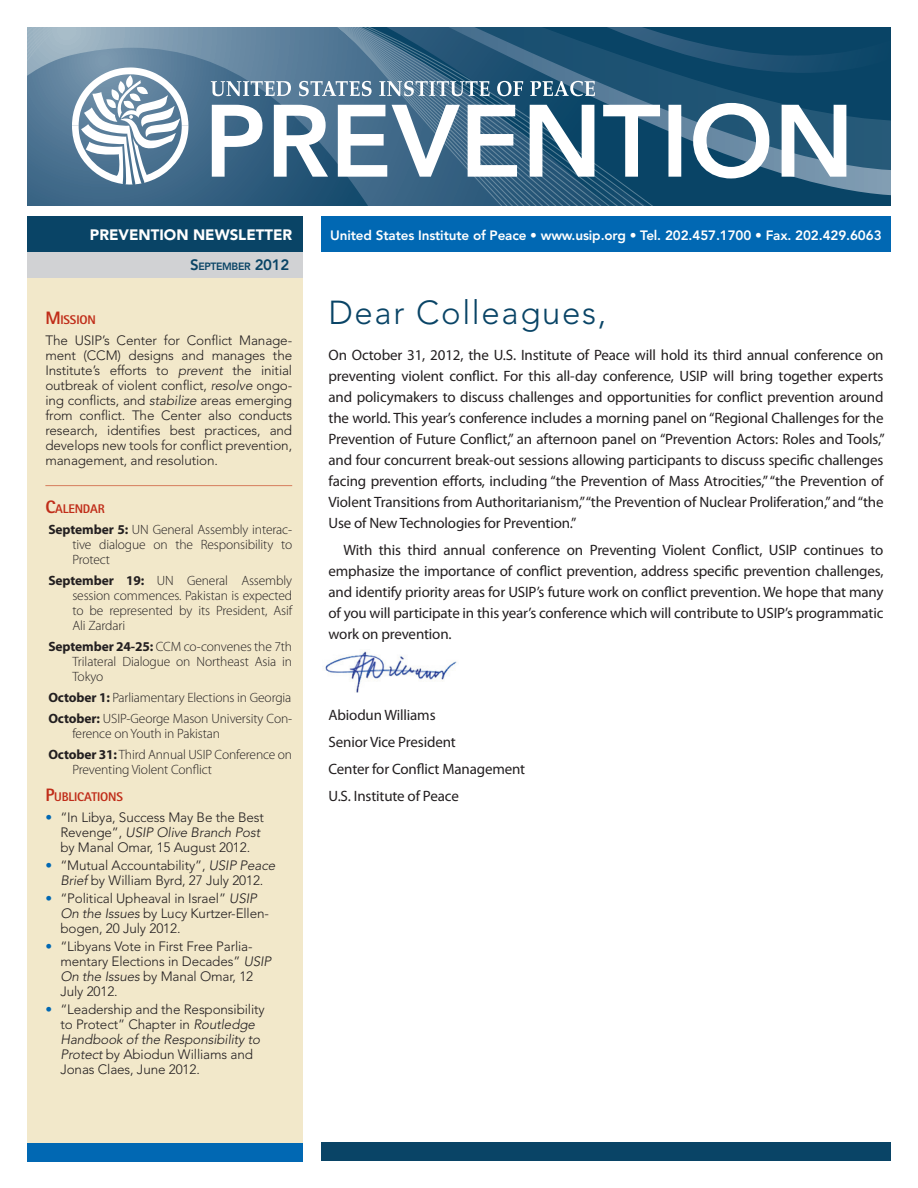
<style>
.page{position:relative;width:918px;height:1188px;background:#fff}
.page>*{position:absolute;margin:0;border:0;box-sizing:border-box;transform-origin:0 0}
.Kicker{font:300 33px "Avenir LT Std";letter-spacing:.05em;color:#094466}
.bodytext{font:15px/21px "Myriad Pro";letter-spacing:-.01em;color:#231f20;text-align:justify}
.bodytext_indent{font:15px/21px "Myriad Pro";letter-spacing:-.01em;color:#231f20;text-align:justify}
.t1{font:900 15px "Avenir LT Std";color:#fff}
.sidebar_bodytext{font:300 13.5px/15px "Avenir LT Std";letter-spacing:-.01em;color:#231f20}
.Calenbdar_bodytext{font:300 13.5px/15px "Myriad Pro";letter-spacing:-.01em;color:#231f20;text-align:justify}
.t2{font:800 13.5px "Avenir LT Std";letter-spacing:-.01em;color:#fff}
.Sidebar_H1{font:800 12.6px "Rotis Sans Serif";letter-spacing:-.015em;color:#c02d19}
.Left_author_Name{font:800 10.5px "Avenir LT Std";letter-spacing:-.035em;color:#094466}
.s1{font-size:15px}
.s2{font-size:18px}
.s3{font-style:italic}
.s4{font-weight:700}
.s5{color:#0168b3}
</style>
<div class="page">
<div style="left:27px;top:272px;width:276px;height:877px;background:#f2e8ca"></div>
<div style="left:321px;top:1143px;width:570px;height:18px;background:#094466"></div>
<div style="left:27px;top:1143px;width:276px;height:18px;background:#0168b3"></div>
<svg style="left:27px;top:27px;width:864px;height:179px;background:#356382"></svg>
<svg style="left:72px;top:67px;width:116px;height:118px"></svg>
<svg style="left:212px;top:103px;width:634px;height:76px"></svg>
<div style="left:321px;top:216px;width:570px;height:36px;background:#0168b3"></div>
<div style="left:27px;top:239px;width:276px;height:39px;background:#d1d2d4"></div>
<div style="left:27px;top:216px;width:276px;height:36px;background:#094466"></div>
<svg style="left:211px;top:81px;width:384px;height:15px"></svg>
<hr style="left:45px;top:485px;width:247px;height:1px;background:#d67c5c">
<img style="left:325px;top:651px;width:132px;height:42px">
<p class="t1" style="left:90px;top:225px;width:204px">PREVENTION NEWSLETTER</p>
<p class="t2" style="left:330px;top:227px;width:553px">United States Institute of Peace • www.usip.org • Tel. 202.457.1700 • Fax. 202.429.6063</p>
<p class="Left_author_Name" style="left:190px;top:260px;width:100px"><span class="s1">S</span>EPTEMBER <span class="s1">2012</span></p>
<p class="Sidebar_H1" style="left:45px;top:312px;width:52px"><span class="s2">M</span>ISSION</p>
<p class="sidebar_bodytext" style="left:45px;top:333px;width:248px;text-align:justify">The USIP’s Center for Conflict Manage&shy;ment (CCM) designs and manages the Institute’s efforts to <span class="s3">prevent</span> the initial outbreak of violent conflict, <span class="s3">resolve</span> ongo&shy;ing conflicts, and <span class="s3">stabilize</span> areas emerging from conflict. The Center also conducts research, identifies best practices, and develops new tools for conflict prevention, management, and resolution.</p>
<p class="Sidebar_H1" style="left:45px;top:501px;width:61px"><span class="s2">C</span>ALENDAR</p>
<p class="Calenbdar_bodytext" style="left:72px;top:522px;width:221px;text-indent:-24px"><span class="s4">September 5:</span> UN General Assembly interac&shy;tive dialogue on the Responsibility to Protect</p>
<p class="Calenbdar_bodytext" style="left:72px;top:573px;width:221px;text-indent:-24px"><span class="s4">September 19:</span> UN General Assembly session commences. Pakistan is expected to be represented by its President, Asif Ali Zardari</p>
<p class="Calenbdar_bodytext" style="left:72px;top:639px;width:221px;text-indent:-24px"><span class="s4">September 24-25:</span> CCM co-convenes the 7th Trilateral Dialogue on Northeast Asia in Tokyo</p>
<p class="Calenbdar_bodytext" style="left:48px;top:690px;width:244px"><span class="s4">October 1:</span> Parliamentary Elections in Georgia</p>
<p class="Calenbdar_bodytext" style="left:72px;top:711px;width:221px;text-indent:-24px"><span class="s4">October:</span> USIP-George Mason University Con&shy;ference on Youth in Pakistan</p>
<p class="Calenbdar_bodytext" style="left:72px;top:747px;width:221px;text-indent:-24px"><span class="s4">October 31:</span> Third Annual USIP Conference on<br>Preventing Violent Conflict</p>
<p class="Sidebar_H1" style="left:45px;top:789px;width:79px"><span class="s2">P</span>UBLICATIONS</p>
<p class="sidebar_bodytext" style="left:60px;top:810px;width:205px;text-indent:-15px"><span class="s5">•</span> “In Libya, Success May Be the Best<br>Revenge”, <span class="s3">USIP Olive Branch Post </span>by Manal Omar, 15 August 2012.</p>
<p class="sidebar_bodytext" style="left:45px;top:858px;width:231px;text-align:center"><span class="s5">•</span> “Mutual Accountability”, <span class="s3">USIP Peace<br>Brief</span> by William Byrd, 27 July 2012.</p>
<p class="sidebar_bodytext" style="left:60px;top:891px;width:210px;text-indent:-15px"><span class="s5">•</span> “Political Upheaval in Israel” <span class="s3">USIP<br>On the Issues</span> by Lucy Kurtzer-Ellen&shy;bogen, 20 July 2012.</p>
<p class="sidebar_bodytext" style="left:60px;top:939px;width:212px;text-indent:-15px"><span class="s5">•</span> “Libyans Vote in First Free Parlia&shy;mentary Elections in Decades” <span class="s3">USIP<br>On the Issues</span> by Manal Omar, 12<br>July 2012.</p>
<p class="sidebar_bodytext" style="left:60px;top:1002px;width:206px;text-indent:-15px"><span class="s5">•</span> “Leadership and the Responsibility to Protect” Chapter in <span class="s3">Routledge<br>Handbook of the Responsibility to<br>Protect</span> by Abiodun Williams and<br>Jonas Claes, June 2012.</p>
<p class="Kicker" style="left:329px;top:293px;width:279px">Dear Colleagues,</p>
<p class="bodytext" style="left:329px;top:344px;width:558px">On October 31, 2012, the U.S. Institute of Peace will hold its third annual conference on preventing violent conflict. For this all-day conference, USIP will bring together experts and policymakers to discuss challenges and opportunities for conflict prevention around the world. This year’s conference includes a morning panel on “Regional Challenges for the Prevention of Future Conflict,” an afternoon panel on “Prevention Actors: Roles and Tools,” and four concurrent break-out sessions allowing participants to discuss specific challenges facing prevention efforts, including “the Prevention of Mass Atrocities,” “the Prevention of Violent Transitions from Authoritarianism,” “the Prevention of Nuclear Proliferation,” and “the Use of New Technologies for Prevention.”</p>
<p class="bodytext_indent" style="left:329px;top:539px;width:557px;text-indent:15px">With this third annual conference on Preventing Violent Conflict, USIP continues to emphasize the importance of conflict prevention, address specific prevention challenges, and identify priority areas for USIP’s future work on conflict prevention. We hope that many of you will participate in this year’s conference which will contribute to USIP’s programmatic work on prevention.</p>
<p class="bodytext" style="left:329px;top:704px;width:109px">Abiodun Williams</p>
<p class="bodytext" style="left:329px;top:731px;width:129px">Senior Vice President</p>
<p class="bodytext" style="left:329px;top:758px;width:198px">Center for Conflict Management</p>
<p class="bodytext" style="left:329px;top:785px;width:132px">U.S. Institute of Peace</p>
</div>
